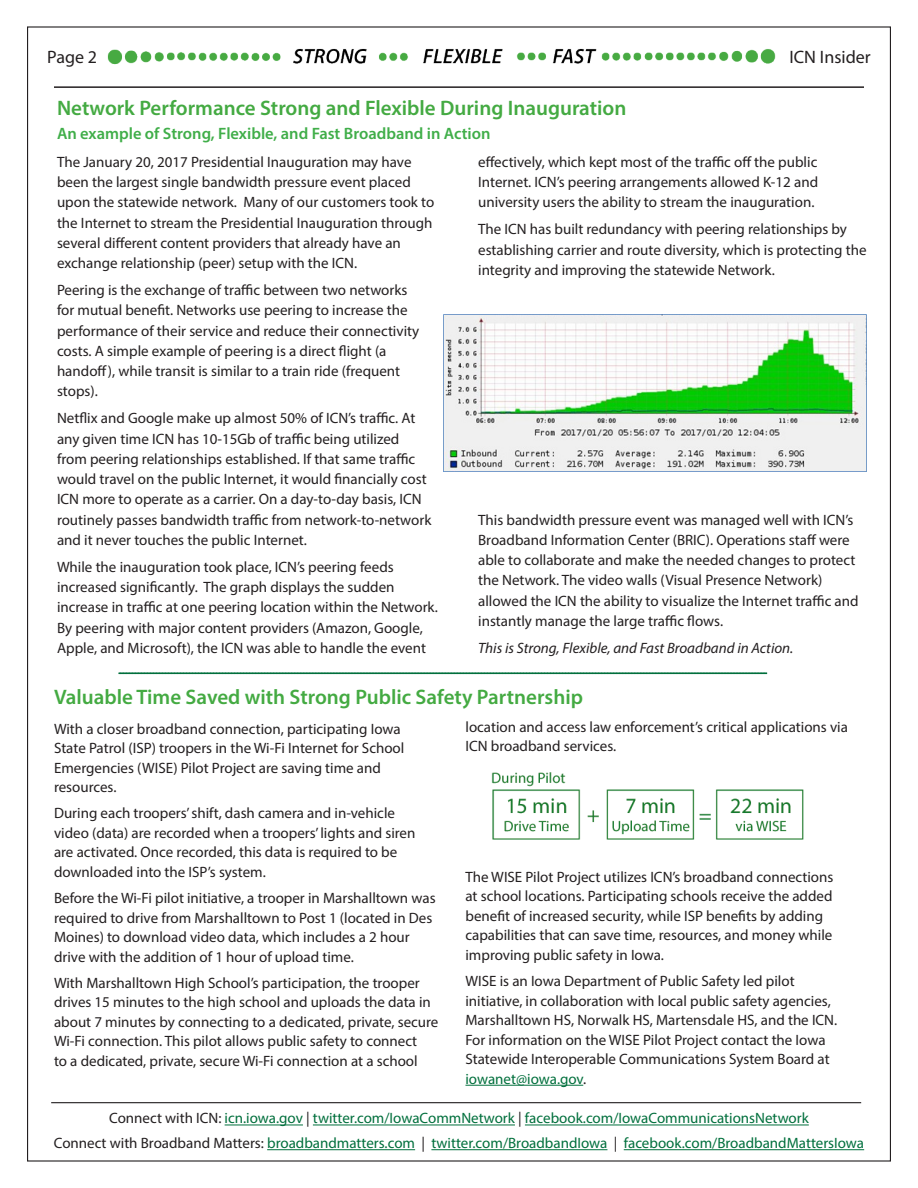
<style>
.page{position:relative;width:918px;height:1188px;background:#fff}
.page>*{position:absolute;margin:0;border:0;box-sizing:border-box;transform-origin:0 0}
.heading_1{font:600 21px "Myriad Pro";color:#44aa42}
.t1{font:18px "Myriad Pro";color:#231f20}
.t2{font:600 16.5px "Myriad Pro";color:#40ae49}
.t3{font:15px/20.2px "Myriad Pro";color:#231f20}
.t4{font:15px "Myriad Pro";color:#006f3c}
.t5{font:italic 15px "Myriad Pro";color:#231f20}
.s1{color:#006f3c}
.s2{color:#231f20}
</style>
<div class="page">
<img style="left:107px;top:48px;width:669px;height:17px">
<hr style="left:225px;top:1125px;width:78px;height:1px;background:#006f3c">
<hr style="left:313px;top:1125px;width:202px;height:1px;background:#006f3c">
<hr style="left:525px;top:1125px;width:284px;height:1px;background:#006f3c">
<hr style="left:267px;top:1149px;width:148px;height:1px;background:#006f3c">
<hr style="left:431px;top:1149px;width:176px;height:1px;background:#006f3c">
<hr style="left:624px;top:1149px;width:240px;height:1px;background:#006f3c">
<hr style="left:54px;top:86px;width:810px;height:2px;background:#231f20">
<hr style="left:465px;top:1085px;width:118px;height:1px;background:#006f3c">
<img style="left:443px;top:314px;width:424px;height:158px">
<svg style="left:119px;top:672px;width:648px;height:2px"></svg>
<hr style="left:51px;top:1102px;width:810px;height:1px;background:#231f20">
<img style="left:491px;top:772px;width:313px;height:68px">
<p class="t1" style="left:47px;top:46px;width:51px">Page 2</p>
<p class="t1" style="left:789px;top:46px;width:83px">ICN Insider</p>
<h1 class="heading_1" style="left:57px;top:95px;width:571px">Network Performance Strong and Flexible During Inauguration</h1>
<p class="t2" style="left:57px;top:123px;width:435px">An example of Strong, Flexible, and Fast Broadband in Action</p>
<p class="t3" style="left:57px;top:151px;width:379px">The January 20, 2017 Presidential Inauguration may have been the largest single bandwidth pressure event placed upon the statewide network. Many of our customers took to the Internet to stream the Presidential Inauguration through several different content providers that already have an exchange relationship (peer) setup with the ICN.</p>
<p class="t3" style="left:57px;top:280px;width:364px">Peering is the exchange of traffic between two networks for mutual benefit. Networks use peering to increase the performance of their service and reduce their connectivity costs. A simple example of peering is a direct flight (a handoff), while transit is similar to a train ride (frequent stops).</p>
<p class="t3" style="left:57px;top:408px;width:376px">Netflix and Google make up almost 50% of ICN’s traffic. At any given time ICN has 10-15Gb of traffic being utilized from peering relationships established. If that same traffic would travel on the public Internet, it would financially cost ICN more to operate as a carrier. On a day-to-day basis, ICN routinely passes bandwidth traffic from network-to-network and it never touches the public Internet.</p>
<p class="t3" style="left:57px;top:556px;width:382px">While the inauguration took place, ICN’s peering feeds increased significantly. The graph displays the sudden increase in traffic at one peering location within the Network.<br>By peering with major content providers (Amazon, Google, Apple, and Microsoft), the ICN was able to handle the event</p>
<p class="t3" style="left:478px;top:151px;width:341px;text-align:justify">effectively, which kept most of the traffic off the public Internet. ICN’s peering arrangements allowed K-12 and university users the ability to stream the inauguration.</p>
<p class="t3" style="left:478px;top:219px;width:390px">The ICN has built redundancy with peering relationships by establishing carrier and route diversity, which is protecting the integrity and improving the statewide Network.</p>
<p class="t3" style="left:478px;top:509px;width:382px">This bandwidth pressure event was managed well with ICN’s Broadband Information Center (BRIC). Operations staff were able to collaborate and make the needed changes to protect the Network. The video walls (Visual Presence Network) allowed the ICN the ability to visualize the Internet traffic and instantly manage the large traffic flows.</p>
<p class="t5" style="left:478px;top:639px;width:317px">This is Strong, Flexible, and Fast Broadband in Action.</p>
<h1 class="heading_1" style="left:54px;top:683px;width:531px">Valuable Time Saved with Strong Public Safety Partnership</h1>
<p class="t3" style="left:54px;top:718px;width:352px;line-height:19.5px">With a closer broadband connection, participating Iowa State Patrol (ISP) troopers in the Wi-Fi Internet for School Emergencies (WISE) Pilot Project are saving time and resources.</p>
<p class="t3" style="left:54px;top:803px;width:363px;line-height:19.5px">During each troopers’ shift, dash camera and in-vehicle video (data) are recorded when a troopers’ lights and siren are activated. Once recorded, this data is required to be downloaded into the ISP’s system.</p>
<p class="t3" style="left:54px;top:888px;width:383px;line-height:19.5px">Before the Wi-Fi pilot initiative, a trooper in Marshalltown was required to drive from Marshalltown to Post 1 (located in Des Moines) to download video data, which includes a 2 hour drive with the addition of 1 hour of upload time.</p>
<p class="t3" style="left:54px;top:973px;width:386px;line-height:19.5px">With Marshalltown High School’s participation, the trooper drives 15 minutes to the high school and uploads the data in about 7 minutes by connecting to a dedicated, private, secure Wi-Fi connection. This pilot allows public safety to connect<br>to a dedicated, private, secure Wi-Fi connection at a school</p>
<p class="t3" style="left:465px;top:717px;width:384px;line-height:19.5px">location and access law enforcement’s critical applications via<br>ICN broadband services.</p>
<p class="t3" style="left:465px;top:867px;width:370px;line-height:19.5px">The WISE Pilot Project utilizes ICN’s broadband connections at school locations. Participating schools receive the added benefit of increased security, while ISP benefits by adding capabilities that can save time, resources, and money while improving public safety in Iowa.</p>
<p class="t3" style="left:465px;top:971px;width:373px;line-height:19.5px">WISE is an Iowa Department of Public Safety led pilot initiative, in collaboration with local public safety agencies, Marshalltown HS, Norwalk HS, Martensdale HS, and the ICN.<br>For information on the WISE Pilot Project contact the Iowa Statewide Interoperable Communications System Board at <span class="s1">iowanet@iowa.gov</span>.</p>
<p class="t4" style="left:109px;top:1109px;width:701px"><span class="s2">Connect with ICN:</span> icn.iowa.gov <span class="s2">|</span> twitter.com/IowaCommNetwork <span class="s2">|</span> facebook.com/IowaCommunicationsNetwork</p>
<p class="t4" style="left:54px;top:1134px;width:812px"><span class="s2">Connect with Broadband Matters:</span> broadbandmatters.com <span class="s2">|</span> twitter.com/BroadbandIowa <span class="s2">|</span> facebook.com/BroadbandMattersIowa</p>
</div>
